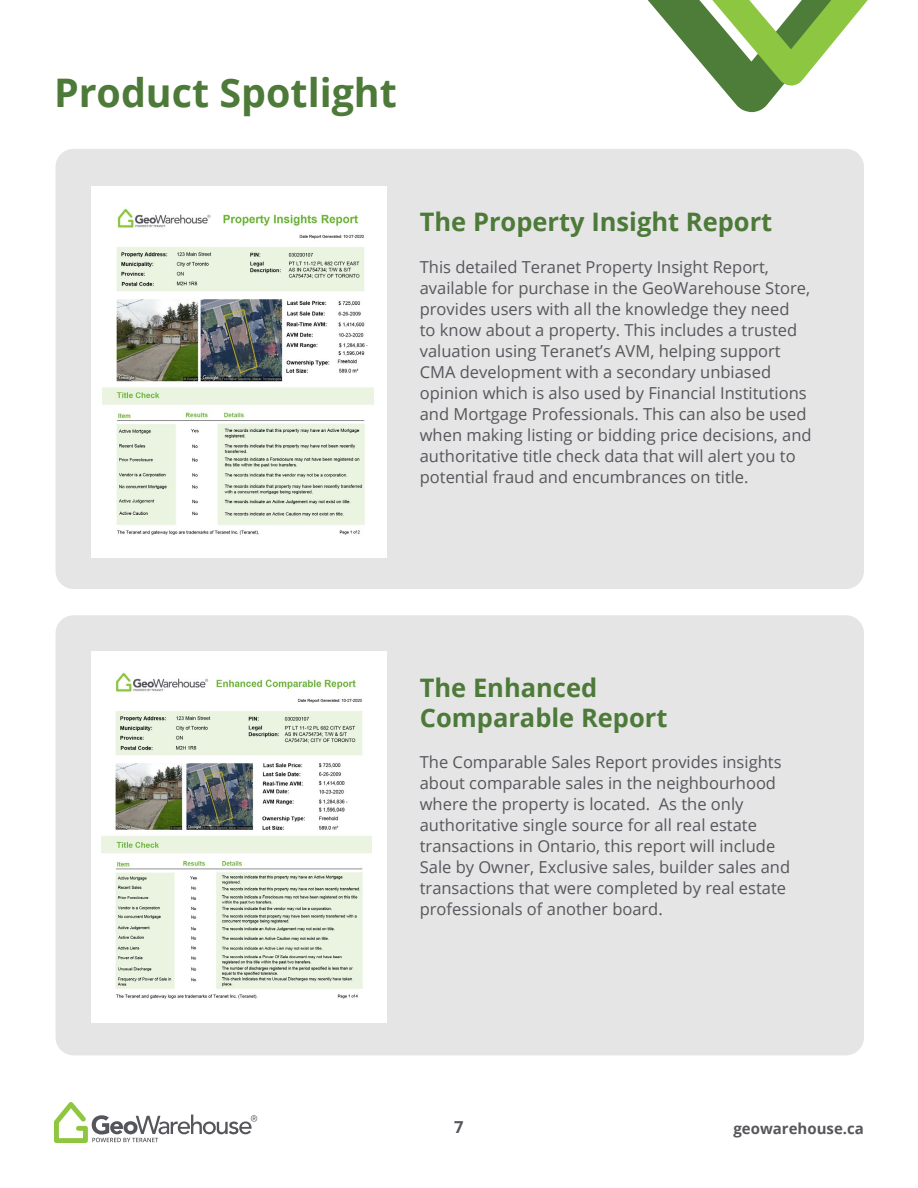
<style>
.page{position:relative;width:918px;height:1188px;background:#fff}
.page>*{position:absolute;margin:0;border:0;box-sizing:border-box;transform-origin:0 0}
.t1{font:700 39.45px "Open Sans";color:#4d7a39}
.t2{font:700 25.5px/30px "Open Sans";color:#4d7a39}
.t3{font:16.5px/21px "Open Sans";color:#56575c}
.t4{font:700 16.5px "Open Sans";color:#56575c}
.t5{font:700 15px "Open Sans";color:#56575c}
</style>
<div class="page">
<svg style="left:54px;top:1102px;width:203px;height:41px"></svg>
<div style="left:56px;top:149px;width:808px;height:440px;background:#e5e5e6;border-radius:18px"></div>
<svg style="left:647px;top:0;width:221px;height:112px"></svg>
<div style="left:56px;top:615px;width:808px;height:440px;background:#e5e5e6;border-radius:18px"></div>
<div style="left:92px;top:186px;width:295px;height:372px;background:#fff"></div>
<img style="left:103px;top:208px;width:270px;height:327px">
<div style="left:92px;top:652px;width:295px;height:371px;background:#fff"></div>
<img style="left:101px;top:672px;width:271px;height:327px">
<h1 class="t1" style="left:54px;top:65px;width:345px">Product Spotlight</h1>
<h2 class="t2" style="left:420px;top:206px;width:354px">The Property Insight Report</h2>
<p class="t3" style="left:420px;top:256px;width:393px">This detailed Teranet Property Insight Report, available for purchase in the GeoWarehouse Store, provides users with all the knowledge they need<br>to know about a property. This includes a trusted valuation using Teranet’s AVM, helping support CMA development with a secondary unbiased opinion which is also used by Financial Institutions and Mortgage Professionals. This can also be used when making listing or bidding price decisions, and authoritative title check data that will alert you to potential fraud and encumbrances on title.</p>
<h2 class="t2" style="left:420px;top:672px;width:249px">The Enhanced<br>Comparable Report</h2>
<p class="t3" style="left:420px;top:751px;width:372px">The Comparable Sales Report provides insights about comparable sales in the neighbourhood where the property is located. As the only authoritative single source for all real estate transactions in Ontario, this report will include Sale by Owner, Exclusive sales, builder sales and transactions that were completed by real estate professionals of another board.</p>
<p class="t4" style="left:454px;top:1116px;width:11px">7</p>
<p class="t5" style="left:733px;top:1118px;width:132px">geowarehouse.ca</p>
</div>
